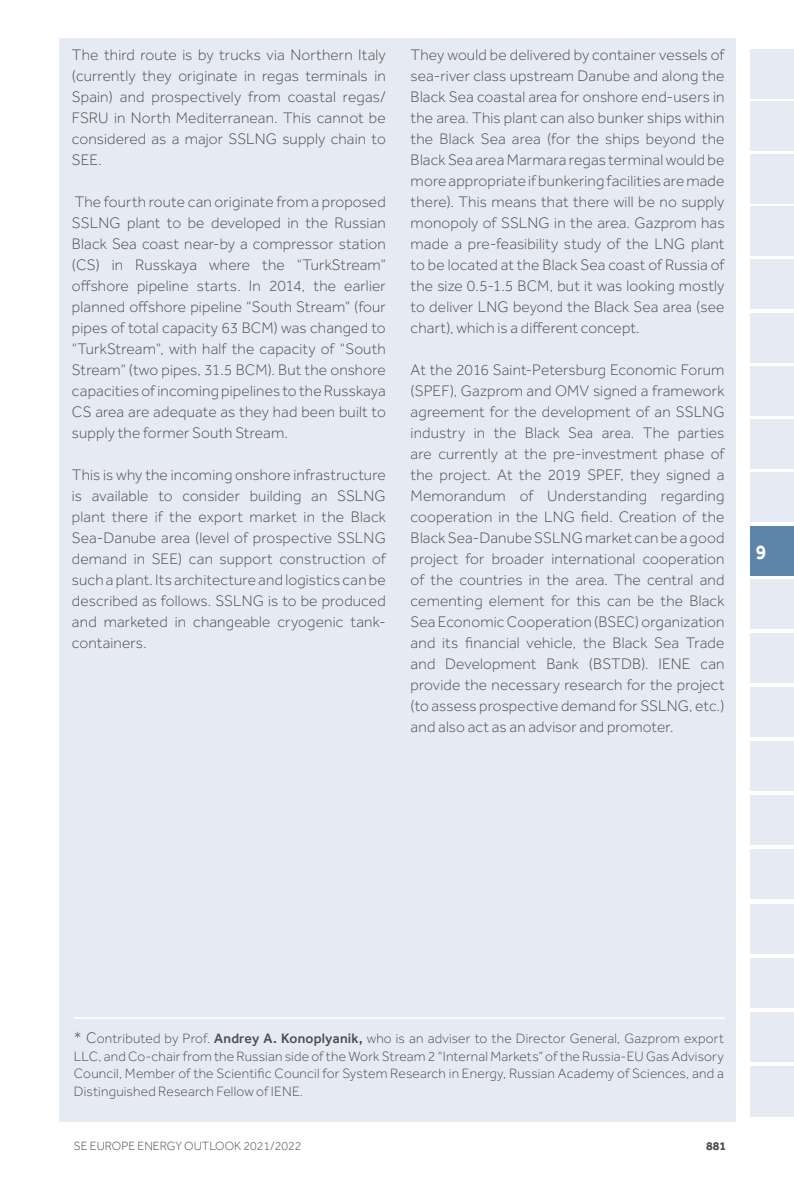
<style>
.page{position:relative;width:794px;height:1191px;background:#fff}
.page>*{position:absolute;margin:0;border:0;box-sizing:border-box;transform-origin:0 0}
.t1{font:700 21px "Effra";color:#fff;scale:.91 1}
.t2{font:300 15.75px/21px "Effra";letter-spacing:.01em;color:#4d4d4f;text-align:justify}
.t3{font:300 14px/17.5px "Effra";letter-spacing:.015em;color:#4d4d4f;text-align:justify}
.t4{font:300 12.25px "Effra";color:#4d4d4f}
.t5{font:700 12.25px "Effra";color:#4d4d4f}
.s1{font-size:15.75px}
.s2{font-weight:500}
</style>
<div class="page">
<div style="left:751px;top:49px;width:43px;height:49px;background:#e6eaf2"></div>
<div style="left:751px;top:101px;width:43px;height:50px;background:#e6eaf2"></div>
<div style="left:751px;top:154px;width:43px;height:49px;background:#e6eaf2"></div>
<div style="left:751px;top:206px;width:43px;height:50px;background:#e6eaf2"></div>
<div style="left:751px;top:259px;width:43px;height:50px;background:#e6eaf2"></div>
<div style="left:751px;top:313px;width:43px;height:49px;background:#e6eaf2"></div>
<div style="left:751px;top:366px;width:43px;height:50px;background:#e6eaf2"></div>
<div style="left:751px;top:419px;width:43px;height:50px;background:#e6eaf2"></div>
<div style="left:751px;top:472px;width:43px;height:50px;background:#e6eaf2"></div>
<div style="left:751px;top:526px;width:43px;height:49px;background:#5d85a9"></div>
<div style="left:751px;top:579px;width:43px;height:50px;background:#e6eaf2"></div>
<div style="left:751px;top:633px;width:43px;height:50px;background:#e6eaf2"></div>
<div style="left:751px;top:687px;width:43px;height:50px;background:#e6eaf2"></div>
<div style="left:751px;top:741px;width:43px;height:50px;background:#e6eaf2"></div>
<div style="left:751px;top:795px;width:43px;height:50px;background:#e6eaf2"></div>
<div style="left:751px;top:849px;width:43px;height:50px;background:#e6eaf2"></div>
<div style="left:751px;top:903px;width:43px;height:50px;background:#e6eaf2"></div>
<div style="left:751px;top:957px;width:43px;height:50px;background:#e6eaf2"></div>
<div style="left:751px;top:1012px;width:43px;height:49px;background:#e6eaf2"></div>
<div style="left:751px;top:1066px;width:43px;height:50px;background:#e6eaf2"></div>
<div style="left:60px;top:38px;width:676px;height:1083px;background:#e6eaf2"></div>
<hr style="left:74px;top:1017px;width:651px;height:2px;background:#fff">
<p class="t2" style="left:72px;top:44px;width:315px">The third route is by trucks via Northern Italy (currently they originate in regas terminals in Spain) and prospectively from coastal regas/ FSRU in North Mediterranean. This cannot be considered as a major SSLNG supply chain to SEE.</p>
<p class="t2" style="left:72px;top:191px;width:315px">The fourth route can originate from a proposed SSLNG plant to be developed in the Russian Black Sea coast near-by a compressor station (CS) in Russkaya where the “TurkStream” offshore pipeline starts. In 2014, the earlier planned offshore pipeline “South Stream” (four pipes of total capacity 63 BCM) was changed to “TurkStream”, with half the capacity of “South Stream” (two pipes, 31.5 BCM). But the onshore capacities of incoming pipelines to the Russkaya CS area are adequate as they had been built to supply the former South Stream.</p>
<p class="t2" style="left:72px;top:464px;width:315px">This is why the incoming onshore infrastructure is available to consider building an SSLNG plant there if the export market in the Black Sea-Danube area (level of prospective SSLNG demand in SEE) can support construction of such a plant. Its architecture and logistics can be described as follows. SSLNG is to be produced and marketed in changeable cryogenic tank&shy;containers.</p>
<p class="t2" style="left:410px;top:44px;width:315px">They would be delivered by container vessels of sea-river class upstream Danube and along the Black Sea coastal area for onshore end-users in the area. This plant can also bunker ships within the Black Sea area (for the ships beyond the Black Sea area Marmara regas terminal would be more appropriate if bunkering facilities are made there). This means that there will be no supply monopoly of SSLNG in the area. Gazprom has made a pre-feasibility study of the LNG plant to be located at the Black Sea coast of Russia of the size 0.5-1.5 BCM, but it was looking mostly to deliver LNG beyond the Black Sea area (see chart), which is a different concept.</p>
<p class="t2" style="left:410px;top:359px;width:315px">At the 2016 Saint-Petersburg Economic Forum (SPEF), Gazprom and OMV signed a framework agreement for the development of an SSLNG industry in the Black Sea area. The parties are currently at the pre-investment phase of the project. At the 2019 SPEF, they signed a Memorandum of Understanding regarding cooperation in the LNG field. Creation of the Black Sea-Danube SSLNG market can be a good project for broader international cooperation of the countries in the area. The central and cementing element for this can be the Black Sea Economic Cooperation (BSEC) organization and its financial vehicle, the Black Sea Trade and Development Bank (BSTDB). IENE can provide the necessary research for the project (to assess prospective demand for SSLNG, etc.) and also act as an advisor and promoter.</p>
<h1 class="t1" style="left:755px;top:539px;width:13px">9</h1>
<p class="t3" style="left:74px;top:1029px;width:651px"><span class="s1">* C</span>ontributed by Prof. <span class="s2">Andrey A. Konoplyanik,</span> who is an adviser to the Director General, Gazprom export LLC, and Co-chair from the Russian side of the Work Stream 2 “Internal Markets” of the Russia-EU Gas Advisory Council, Member of the Scientific Council for System Research in Energy, Russian Academy of Sciences, and a Distinguished Research Fellow of IENE.</p>
<p class="t4" style="left:74px;top:1139px;width:229px">SE EUROPE ENERGY OUTLOOK 2021/2022</p>
<p class="t5" style="left:706px;top:1138px;width:22px">881</p>
</div>
